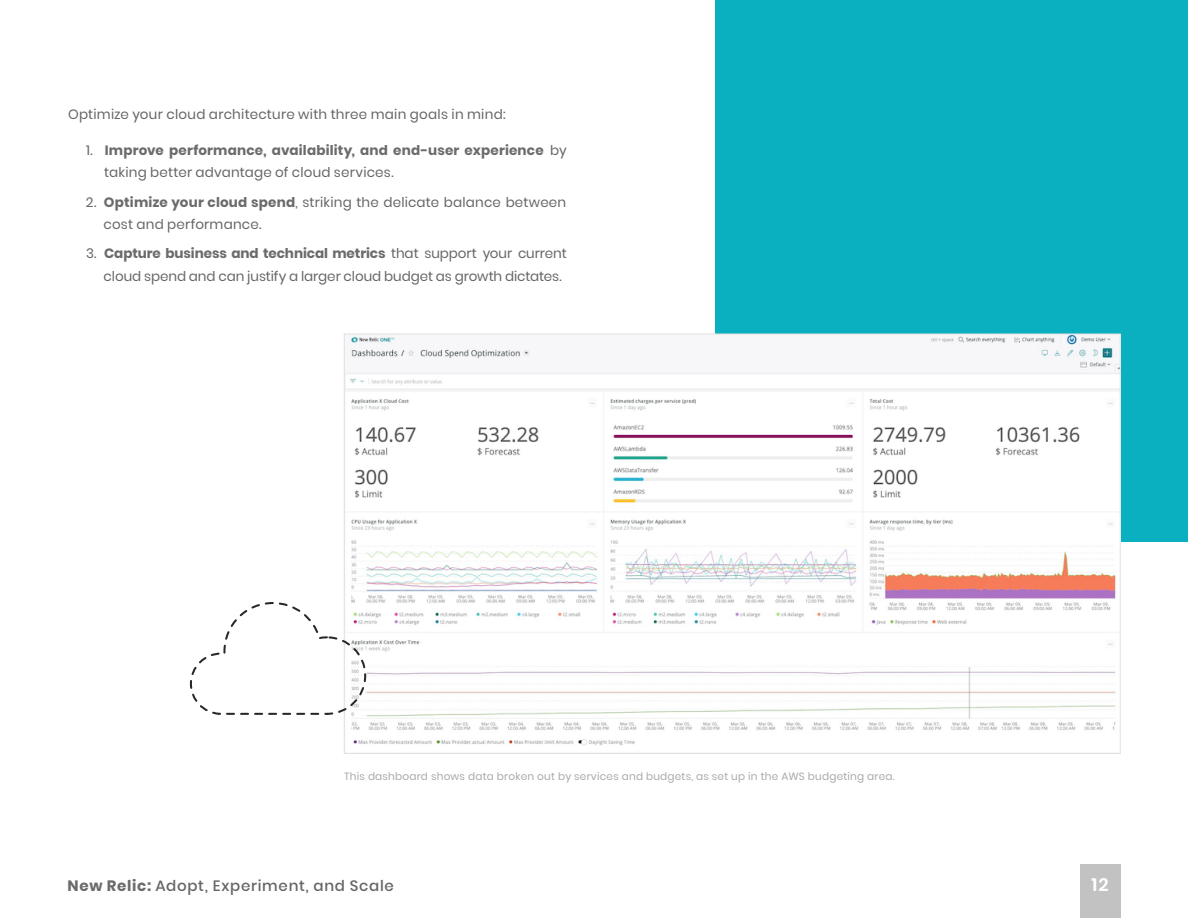
<style>
.page{position:relative;width:1188px;height:918px;background:#fff}
.page>*{position:absolute;margin:0;border:0;box-sizing:border-box;transform-origin:0 0}
.t1{font:600 18px "Poppins";color:#fff}
.t2{font:500 15px "Poppins";letter-spacing:.05em;color:#666}
.Body_Copy{font:13.5px/22.5px "Poppins";letter-spacing:.01em;color:#666}
.t3{font:700 13.5px/22.5px "Poppins";letter-spacing:.015em;color:#6b6b6b}
.t4{font:10.5px "Poppins";letter-spacing:.02em;color:#a7a9ac}
.s1{font-weight:400;color:#666}
.s2{font-weight:700;color:#6b6b6b}
</style>
<div class="page">
<div style="left:716px;top:0;width:472px;height:541px;background:#0ab0bf"></div>
<img style="left:346px;top:336px;width:772px;height:410px">
<svg style="left:190px;top:602px;width:177px;height:114px"></svg>
<div style="left:1080px;top:864px;width:40px;height:54px;background:#c2c2c2"></div>
<p class="Body_Copy" style="left:68px;top:103px;width:439px">Optimize your cloud architecture with three main goals in mind:</p>
<p class="t3" style="left:104px;top:139px;width:464px;text-indent:-18px"><span class="s1">1.</span> Improve performance, availability, and end-user experience <span class="s1">by taking better advantage of cloud services.</span></p>
<p class="Body_Copy" style="left:104px;top:191px;width:464px;text-indent:-18px">2. <span class="s2">Optimize your cloud spend</span>, striking the delicate balance between cost and performance.</p>
<p class="Body_Copy" style="left:104px;top:243px;width:465px;text-indent:-18px">3. <span class="s2">Capture business and technical metrics</span> that support your current cloud spend and can justify a larger cloud budget as growth dictates.</p>
<p class="t4" style="left:344px;top:770px;width:552px">This dashboard shows data broken out by services and budgets, as set up in the AWS budgeting area.</p>
<p class="t2" style="left:68px;top:877px;width:328px"><span class="s2">New Relic:</span> Adopt, Experiment, and Scale</p>
<h1 class="t1" style="left:1092px;top:874px;width:19px">12</h1>
</div>
